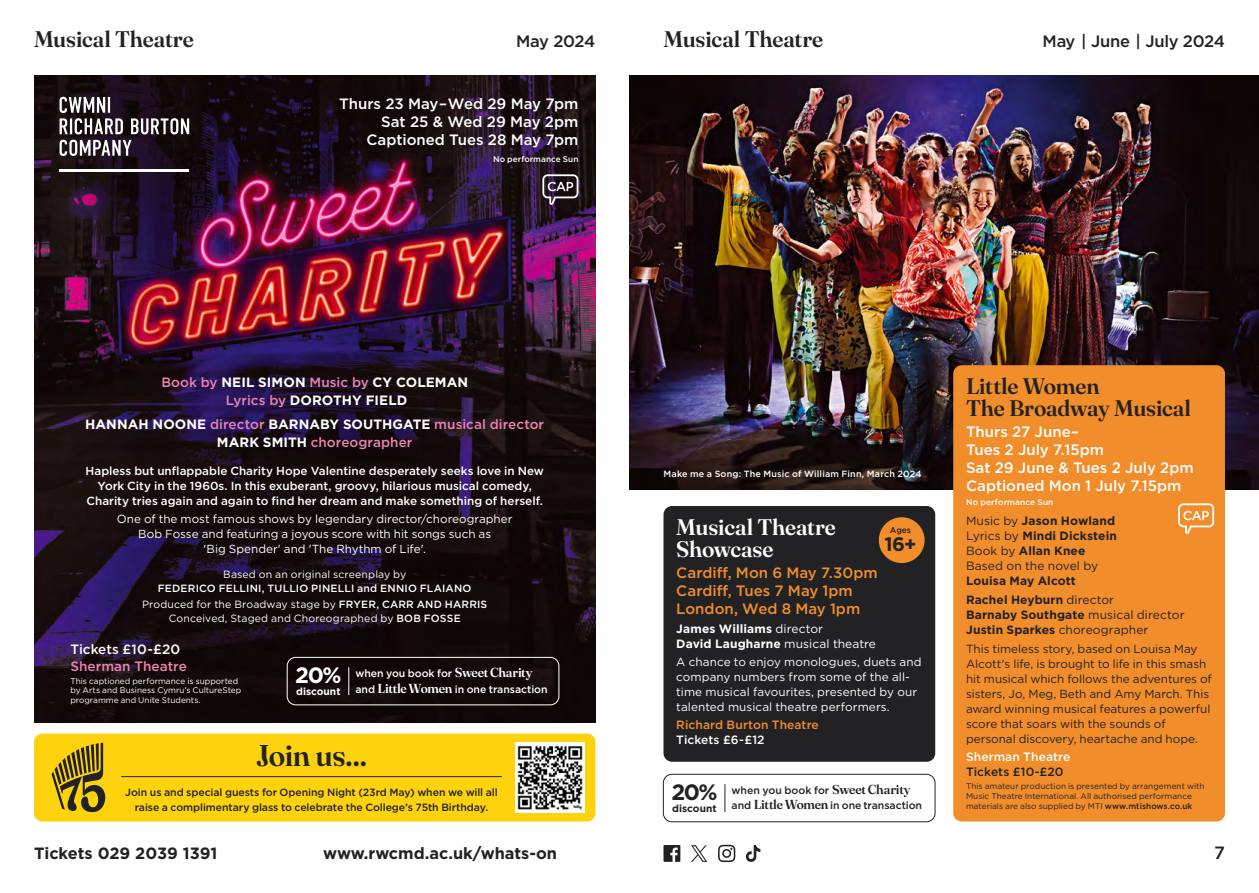
<style>
.page{position:relative;width:1259px;height:893px;background:#fff}
.page>*{position:absolute;margin:0;border:0;box-sizing:border-box;transform-origin:0 0}
.Numbered_List_2{font:600 30px "Fraunces 72 pt";letter-spacing:-.02em;color:#222225}
.Heading{font:600 22.5px/22.5px "Fraunces 72 pt";letter-spacing:-.01em;color:#222225}
.Heading-2{font:600 22.5px/22.5px "Fraunces 72 pt";letter-spacing:-.005em;color:#fff}
.Sign_Off{font:700 22.2px "Gotham";color:#222225}
.Sign_Off-2{font:700 22.2px "Gotham";color:#fff}
.t1{font:700 19.5px "Gotham";color:#222225}
.t2{font:500 17.85px "Gotham";color:#222225}
.t3{font:500 16.5px "Gotham";letter-spacing:-.02em;color:#222225}
.t4{font:700 16.35px "Gotham";color:#222225}
.Subheading{font:500 15px/18px "Gotham";color:#fff;text-align:right}
.Subheading-2{font:500 15px/18px "Gotham";color:#f18d2b}
.Paragraph{font:700 13.5px/18px "Gotham";letter-spacing:.005em;color:#fff;text-align:center}
.Paragraph-2{font:500 13.5px/16.2px "Gotham";color:#fff}
.Subheading-3{font:700 12px/15px "Gotham";letter-spacing:.01em;color:#222225}
.Paragraph-3{font:700 12px/15px "Gotham";letter-spacing:.01em;color:#fff}
.Numbered_List_1{font:500 12px "Gotham";letter-spacing:.005em;color:#f18d2b}
.Numbered_List_1-2{font:500 12px "Gotham";letter-spacing:.01em;color:#fff}
.Numbered_List_2-2{font:500 12px "Gotham";letter-spacing:.005em;color:#222225}
.Numbered_List_2-3{font:500 12px "Gotham";letter-spacing:.005em;color:#fff}
.Paragraph-4{font:11.7px/15px "Gotham";color:#fff;text-align:center}
.Paragraph-5{font:11.7px/15px "Gotham";letter-spacing:-.005em;color:#222225}
.Paragraph-6{font:500 11.7px/15px "Gotham";color:#fff;text-align:center}
.Numbered_List_2-4{font:500 10.5px/15px "Gotham";letter-spacing:-.01em;color:#222225;text-align:center}
.Paragraph-7{font:10.5px/13.5px "Gotham";letter-spacing:.015em;color:#fff;text-align:center}
.Paragraph-8{font:500 10.5px/13.5px "Gotham";letter-spacing:.015em;color:#fff;text-align:center}
.Sign_Off-3{font:500 10.5px/15px "Gotham";letter-spacing:-.005em;color:#222225}
.Sign_Off-4{font:500 10.5px/15.6px "Gotham";letter-spacing:-.005em;color:#fff}
.Sign_Off-5{font:700 10.2px "Gotham";color:#222225}
.Sign_Off-6{font:700 10.2px "Gotham";color:#fff}
.Paragraph-9{font:500 9px "Gotham";letter-spacing:.015em;color:#fff}
.t5{font:500 8.4px "Gotham";color:#222225}
.Sign_Off-7{font:8.25px/9.9px "Gotham";color:#222225}
.Sign_Off-8{font:8.25px/9.9px "Gotham";letter-spacing:.005em;color:#fff}
.Sign_Off-9{font:500 8.25px "Gotham";letter-spacing:.005em;color:#fff}
.Subheading-4{font:500 8.25px "Gotham";letter-spacing:.02em;color:#fff}
.s1{font-weight:500;color:#ec84b3}
.s2{font-weight:400}
.s3{font-weight:500}
.s4{color:#ec84b3}
.s5{font-family:"Fraunces 72 pt";font-weight:600;font-size:13.05px}
</style>
<div class="page">
<img style="left:629px;top:75px;width:630px;height:414px">
<img style="left:34px;top:75px;width:561px;height:647px">
<div style="left:34px;top:733px;width:561px;height:88px;background:#fed20c;border-radius:9px"></div>
<svg style="left:663px;top:845px;width:17px;height:17px"></svg>
<svg style="left:718px;top:845px;width:17px;height:17px"></svg>
<svg style="left:746px;top:845px;width:14px;height:17px"></svg>
<svg style="left:691px;top:845px;width:16px;height:17px"></svg>
<hr style="left:121px;top:776px;width:381px;height:1px;background:#222225">
<div style="left:663px;top:774px;width:272px;height:48px;border:1px solid #222225;border-radius:9px"></div>
<svg style="left:724px;top:784px;width:1px;height:28px"></svg>
<svg style="left:60px;top:140px;width:71px;height:16px"></svg>
<svg style="left:60px;top:97px;width:129px;height:37px"></svg>
<hr style="left:60px;top:169px;width:129px;height:3px;background:#fff">
<div style="left:287px;top:657px;width:272px;height:48px;border:1px solid #fff;border-radius:9px"></div>
<svg style="left:348px;top:667px;width:1px;height:28px"></svg>
<div style="left:663px;top:506px;width:272px;height:256px;background:#222225;border-radius:9px"></div>
<div style="left:878px;top:517px;width:46px;height:46px;background:#f18d2b;border-radius:50%"></div>
<svg style="left:52px;top:743px;width:54px;height:70px"></svg>
<img style="left:515px;top:743px;width:70px;height:69px">
<svg style="left:542px;top:174px;width:36px;height:31px"></svg>
<div style="left:953px;top:365px;width:272px;height:456px;background:#f18d2b;border-radius:9px"></div>
<svg style="left:1178px;top:503px;width:36px;height:31px"></svg>
<p class="Heading" style="left:34px;top:26px;width:161px">Musical Theatre</p>
<p class="t3" style="left:516px;top:30px;width:81px">May 2024</p>
<p class="Heading" style="left:663px;top:26px;width:161px">Musical Theatre</p>
<p class="t3" style="left:1042px;top:30px;width:184px">May | June | July 2024</p>
<p class="Subheading" style="left:339px;top:94px;width:241px">Thurs 23 May–Wed 29 May 7pm<br>Sat 25 &amp; Wed 29 May 2pm<br>Captioned Tues 28 May 7pm</p>
<p class="Sign_Off-9" style="left:493px;top:154px;width:87px">No performance Sun</p>
<p class="Paragraph" style="left:161px;top:373px;width:308px"><span class="s1">Book by</span> NEIL SIMON <span class="s1">Music by</span> CY COLEMAN<br><span class="s1">Lyrics by</span> DOROTHY FIELD</p>
<p class="Paragraph" style="left:85px;top:415px;width:460px">HANNAH NOONE <span class="s1">director</span> BARNABY SOUTHGATE <span class="s1">musical director<br></span>MARK SMITH <span class="s1">choreographer</span></p>
<p class="Paragraph-6" style="left:86px;top:463px;width:460px">Hapless but unflappable Charity Hope Valentine desperately seeks love in New<br>York City in the 1960s. In this exuberant, groovy, hilarious musical comedy,<br>Charity tries again and again to find her dream and make something of herself.</p>
<p class="Paragraph-4" style="left:117px;top:511px;width:397px">One of the most famous shows by legendary director/choreographer<br>Bob Fosse and featuring a joyous score with hit songs such as<br>'Big Spender' and 'The Rhythm of Life'.</p>
<p class="Heading-2" style="left:676px;top:514px;width:161px">Musical Theatre<br>Showcase</p>
<p class="Subheading-2" style="left:676px;top:563px;width:203px">Cardiff, Mon 6 May 7.30pm<br>Cardiff, Tues 7 May 1pm<br>London, Wed 8 May 1pm</p>
<p class="Paragraph-3" style="left:676px;top:621px;width:201px">James Williams <span class="s2">director<br></span>David Laugharne <span class="s2">musical theatre</span></p>
<p class="Paragraph-4" style="left:676px;top:654px;width:247px;text-align:left">A chance to enjoy monologues, duets and company numbers from some of the all&shy;time musical favourites, presented by our talented musical theatre performers.</p>
<p class="Numbered_List_1" style="left:676px;top:717px;width:144px">Richard Burton Theatre</p>
<p class="Numbered_List_2-3" style="left:676px;top:732px;width:90px">Tickets £6-£12</p>
<p class="Paragraph-9" style="left:663px;top:468px;width:259px">Make me a Song: The Music of William Finn, March 2024</p>
<p class="t5" style="left:890px;top:525px;width:23px">Ages</p>
<p class="t1" style="left:884px;top:532px;width:34px">16+</p>
<p class="Paragraph-8" style="left:158px;top:568px;width:315px"><span class="s2">Based on an original screenplay by<br></span>FEDERICO FELLINI, TULLIO PINELLI and ENNIO FLAIANO</p>
<p class="Paragraph-7" style="left:142px;top:598px;width:347px">Produced for the Broadway stage by <span class="s3">FRYER, CARR AND HARRIS<br></span>Conceived, Staged and Choreographed by <span class="s3">BOB FOSSE</span></p>
<p class="Paragraph-2" style="left:70px;top:641px;width:118px">Tickets £10-£20<br><span class="s4">Sherman Theatre</span></p>
<p class="Sign_Off-8" style="left:70px;top:675px;width:172px">This captioned performance is supported by Arts and Business Cymru’s CultureStep programme and Unite Students.</p>
<p class="Sign_Off-4" style="left:355px;top:666px;width:193px">when you book for <span class="s5">Sweet Charity </span>and <span class="s5">Little Women</span> in one transaction</p>
<p class="Sign_Off-2" style="left:295px;top:660px;width:48px">20%</p>
<p class="Sign_Off-6" style="left:296px;top:685px;width:46px">discount</p>
<p class="Numbered_List_2" style="left:256px;top:734px;width:112px">Join us...</p>
<p class="Numbered_List_2-4" style="left:125px;top:785px;width:374px">Join us and special guests for Opening Night (23rd May) when we will all raise a complimentary glass to celebrate the College’s 75th Birthday.</p>
<p class="Sign_Off-3" style="left:731px;top:783px;width:192px">when you book for <span class="s5">Sweet Charity </span>and <span class="s5">Little Women</span> in one transaction</p>
<p class="Sign_Off" style="left:671px;top:777px;width:48px">20%</p>
<p class="Sign_Off-5" style="left:672px;top:801px;width:46px">discount</p>
<p class="Heading" style="left:966px;top:373px;width:226px">Little Women<br>The Broadway Musical</p>
<p class="Subheading" style="left:966px;top:423px;width:229px;text-align:left">Thurs 27 June–<br>Tues 2 July 7.15pm<br>Sat 29 June &amp; Tues 2 July 2pm<br>Captioned Mon 1 July 7.15pm</p>
<p class="Subheading-4" style="left:966px;top:497px;width:89px">No performance Sun</p>
<p class="Subheading-3" style="left:966px;top:513px;width:152px"><span class="s2">Music by</span> Jason Howland<br><span class="s2">Lyrics by</span> Mindi Dickstein<br><span class="s2">Book by</span> Allan Knee<br><span class="s2">Based on the novel by<br></span>Louisa May Alcott</p>
<p class="Subheading-3" style="left:966px;top:592px;width:220px">Rachel Heyburn <span class="s2">director<br></span>Barnaby Southgate <span class="s2">musical director<br></span>Justin Sparkes <span class="s2">choreographer</span></p>
<p class="Paragraph-5" style="left:966px;top:641px;width:247px">This timeless story, based on Louisa May Alcott's life, is brought to life in this smash hit musical which follows the adventures of sisters, Jo, Meg, Beth and Amy March. This award winning musical features a powerful score that soars with the sounds of personal discovery, heartache and hope.</p>
<p class="Numbered_List_1-2" style="left:966px;top:749px;width:106px">Sherman Theatre</p>
<p class="Numbered_List_2-2" style="left:966px;top:764px;width:99px">Tickets £10-£20</p>
<p class="Sign_Off-7" style="left:966px;top:781px;width:240px">This amateur production is presented by arrangement with<br>Music Theatre International. All authorised performance materials are also supplied by MTI <span class="s3">www.mtishows.co.uk</span></p>
<p class="t4" style="left:34px;top:842px;width:185px">Tickets 029 2039 1391</p>
<p class="t4" style="left:323px;top:842px;width:235px">www.rwcmd.ac.uk/whats-on</p>
<p class="t2" style="left:1214px;top:841px;width:12px">7</p>
</div>
